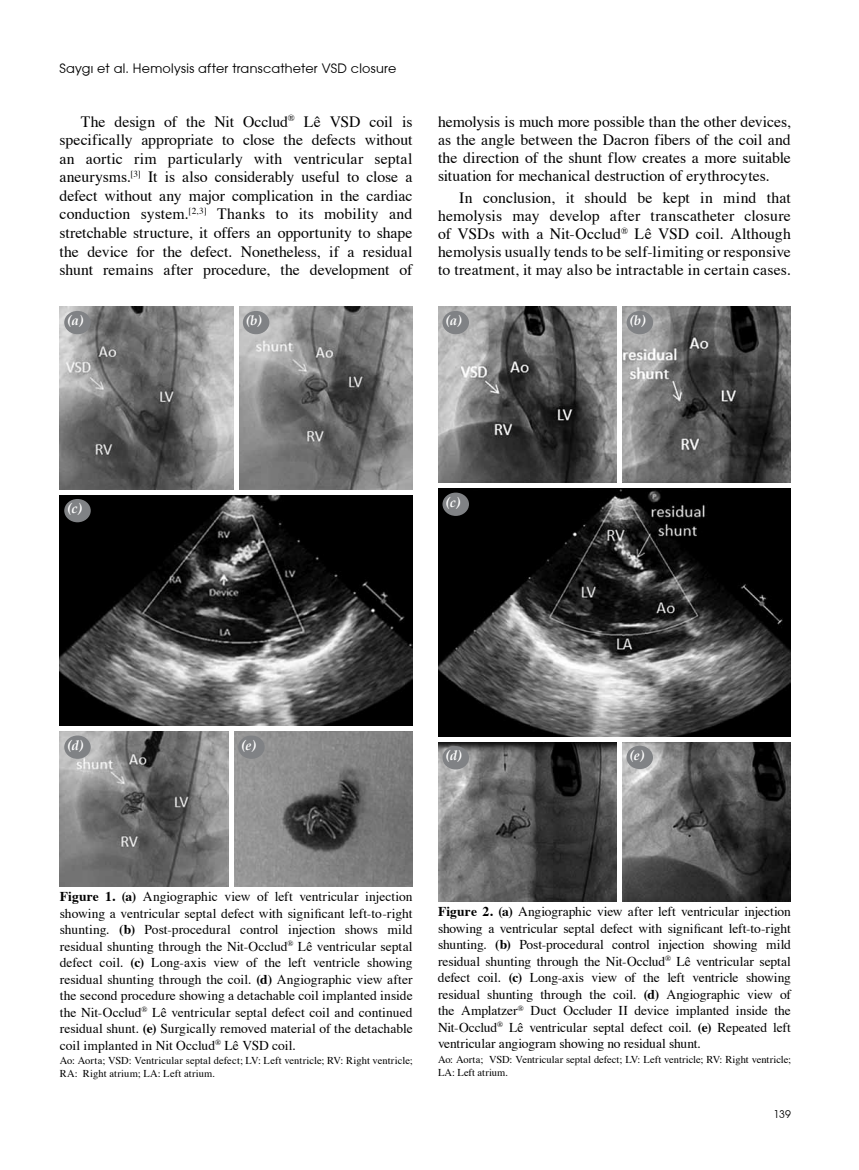
<style>
.page{position:relative;width:859px;height:1170px;background:#fff}
.page>*{position:absolute;margin:0;border:0;box-sizing:border-box;transform-origin:0 0}
.t1{font:15.75px/18.6px "Times";letter-spacing:.005em;color:#000;text-align:justify}
.t2{font:13.5px/16.5px "Times";color:#000;text-align:justify}
.t3{font:italic 700 13.5px "Palatino";color:#fff}
.t4{font:12.75px "Avant Garde";letter-spacing:.02em;color:#000}
.t5{font:10.5px/12.6px "Times";letter-spacing:.005em;color:#000}
.t6{font:10.5px "Avant Garde";color:#000}
.s1{font-weight:700}
</style>
<div class="page">
<img style="left:60px;top:306px;width:353px;height:580px">
<div style="left:58px;top:489px;width:356px;height:5px;background:#fff"></div>
<div style="left:58px;top:726px;width:356px;height:5px;background:#fff"></div>
<div style="left:229px;top:729px;width:5px;height:160px;background:#fff"></div>
<div style="left:234px;top:305px;width:5px;height:186px;background:#fff"></div>
<div style="left:64px;top:311px;width:27px;height:23px;background:#808285;border-radius:50%"></div>
<div style="left:64px;top:499px;width:27px;height:23px;background:#808285;border-radius:50%"></div>
<div style="left:64px;top:735px;width:27px;height:23px;background:#808285;border-radius:50%"></div>
<div style="left:238px;top:735px;width:27px;height:23px;background:#808285;border-radius:50%"></div>
<div style="left:243px;top:311px;width:26px;height:23px;background:#808285;border-radius:50%"></div>
<img style="left:438px;top:306px;width:353px;height:595px">
<div style="left:617px;top:740px;width:5px;height:162px;background:#fff"></div>
<hr style="left:436px;top:737px;width:357px;height:4px;background:#fff">
<hr style="left:436px;top:483px;width:357px;height:4px;background:#fff">
<div style="left:617px;top:305px;width:5px;height:180px;background:#fff"></div>
<div style="left:442px;top:311px;width:27px;height:23px;background:#808285;border-radius:50%"></div>
<div style="left:442px;top:492px;width:27px;height:24px;background:#808285;border-radius:50%"></div>
<div style="left:442px;top:746px;width:27px;height:23px;background:#808285;border-radius:50%"></div>
<div style="left:626px;top:745px;width:27px;height:24px;background:#808285;border-radius:50%"></div>
<div style="left:627px;top:311px;width:26px;height:23px;background:#808285;border-radius:50%"></div>
<p class="t4" style="left:60px;top:61px;width:338px">Saygı et al. Hemolysis after transcatheter VSD closure</p>
<p class="t1" style="left:60px;top:112px;width:354px;text-indent:21px">The design of the Nit Occlud<sup>®</sup> Lê VSD coil is specifically appropriate to close the defects without an aortic rim particularly with ventricular septal aneurysms.<sup>[3]</sup> It is also considerably useful to close a defect without any major complication in the cardiac conduction system.<sup>[2,3]</sup> Thanks to its mobility and stretchable structure, it offers an opportunity to shape the device for the defect. Nonetheless, if a residual shunt remains after procedure, the development of</p>
<p class="t1" style="left:438px;top:112px;width:354px;line-height:18px">hemolysis is much more possible than the other devices, as the angle between the Dacron fibers of the coil and the direction of the shunt flow creates a more suitable situation for mechanical destruction of erythrocytes.</p>
<p class="t1" style="left:438px;top:188px;width:354px;line-height:18px;text-indent:21px">In conclusion, it should be kept in mind that hemolysis may develop after transcatheter closure of VSDs with a Nit-Occlud<sup>®</sup> Lê VSD coil. Although hemolysis usually tends to be self-limiting or responsive to treatment, it may also be intractable in certain cases.</p>
<p class="t3" style="left:67px;top:312px;width:18px">(a)</p>
<p class="t3" style="left:67px;top:500px;width:16px">(c)</p>
<p class="t3" style="left:246px;top:312px;width:17px">(b)</p>
<p class="t3" style="left:445px;top:312px;width:18px">(a)</p>
<p class="t3" style="left:445px;top:494px;width:16px">(c)</p>
<p class="t3" style="left:630px;top:312px;width:17px">(b)</p>
<p class="t3" style="left:67px;top:736px;width:18px">(d)</p>
<p class="t3" style="left:241px;top:736px;width:16px">(e)</p>
<p class="t3" style="left:445px;top:747px;width:18px">(d)</p>
<p class="t3" style="left:629px;top:747px;width:16px">(e)</p>
<p class="t2" style="left:60px;top:888px;width:354px"><span class="s1">Figure 1. (a)</span> Angiographic view of left ventricular injection showing a ventricular septal defect with significant left-to-right shunting. <span class="s1">(b)</span> Post-procedural control injection shows mild residual shunting through the Nit-Occlud<sup>®</sup> Lê ventricular septal defect coil. <span class="s1">(c)</span> Long-axis view of the left ventricle showing residual shunting through the coil. <span class="s1">(d)</span> Angiographic view after the second procedure showing a detachable coil implanted inside the Nit-Occlud<sup>®</sup> Lê ventricular septal defect coil and continued residual shunt. <span class="s1">(e)</span> Surgically removed material of the detachable coil implanted in Nit Occlud<sup>®</sup> Lê VSD coil.</p>
<p class="t5" style="left:60px;top:1054px;width:354px">Ao: Aorta; VSD: Ventricular septal defect; LV: Left ventricle; RV: Right ventricle;<br>RA: Right atrium; LA: Left atrium.</p>
<p class="t2" style="left:438px;top:903px;width:354px"><span class="s1">Figure 2. (a)</span> Angiographic view after left ventricular injection showing a ventricular septal defect with significant left-to-right shunting. <span class="s1">(b)</span> Post-procedural control injection showing mild residual shunting through the Nit-Occlud<sup>®</sup> Lê ventricular septal defect coil. <span class="s1">(c)</span> Long-axis view of the left ventricle showing residual shunting through the coil. <span class="s1">(d)</span> Angiographic view of the Amplatzer<sup>®</sup> Duct Occluder II device implanted inside the Nit-Occlud<sup>®</sup> Lê ventricular septal defect coil. <span class="s1">(e)</span> Repeated left ventricular angiogram showing no residual shunt.</p>
<p class="t5" style="left:438px;top:1053px;width:354px">Ao: Aorta; VSD: Ventricular septal defect; LV: Left ventricle; RV: Right ventricle;<br>LA: Left atrium.</p>
<p class="t6" style="left:774px;top:1107px;width:19px">139</p>
</div>
